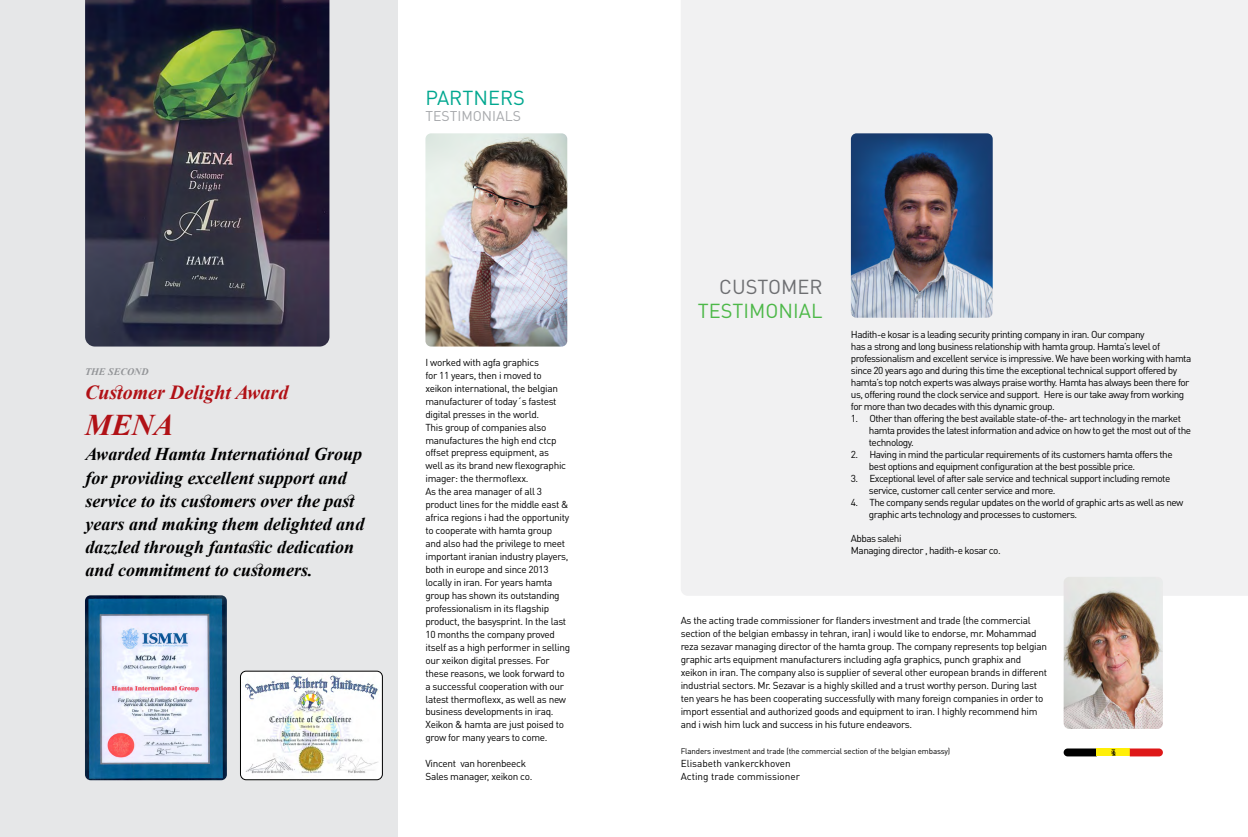
<style>
.page{position:relative;width:1248px;height:837px;background:#fff}
.page>*{position:absolute;margin:0;border:0;box-sizing:border-box;transform-origin:0 0}
.t1{font:italic 700 30px "Times New Roman";color:#b11116}
.t2{font:italic 700 20px "Times New Roman";color:#b11116}
.t3{font:20px "DIN Pro";color:#4db848}
.t4{font:20px "DIN Pro";color:#6d6e71}
.t5{font:20px "DIN Pro";color:#00a78f}
.t6{font:italic 700 18px/23px "Times New Roman";color:#000}
.t7{font:14px "DIN Pro";color:#a7a9ac}
.t8{font:10px/12.9px "DIN Pro";letter-spacing:-.035em;color:#000}
.t9{font:10px/13px "DIN Pro";color:#000}
.t10{font:italic 700 10px "Times New Roman";color:#939598}
.t11{font:8px "DIN Pro";letter-spacing:-.02em;color:#000}
</style>
<div class="page">
<div style="left:681px;top:0;width:566px;height:595px;background:#f1f1f2"></div>
<img style="left:850px;top:133px;width:142px;height:184px">
<img style="left:1063px;top:576px;width:99px;height:152px">
<svg style="left:1063px;top:748px;width:33px;height:8px"></svg>
<div style="left:1096px;top:748px;width:33px;height:8px;background:#ffef08"></div>
<svg style="left:1129px;top:748px;width:33px;height:8px"></svg>
<svg style="left:1111px;top:749px;width:4px;height:6px"></svg>
<div style="left:0;top:0;width:397px;height:836px;background:#e6e7e8"></div>
<img style="left:85px;top:0;width:244px;height:346px">
<img style="left:425px;top:133px;width:142px;height:213px">
<img style="left:240px;top:672px;width:142px;height:107px">
<div style="left:240px;top:670px;width:143px;height:110px;border:1px solid #000;border-radius:6px"></div>
<img style="left:85px;top:595px;width:142px;height:185px">
<h2 class="t5" style="left:425px;top:84px;width:101px">PARTNERS</h2>
<h3 class="t7" style="left:425px;top:107px;width:97px">TESTIMONIALS</h3>
<p class="t10" style="left:85px;top:364px;width:65px">THE SECOND</p>
<h2 class="t2" style="left:85px;top:378px;width:205px">Customer Delight Award</h2>
<h1 class="t1" style="left:85px;top:404px;width:90px">MENA</h1>
<h3 class="t6" style="left:86px;top:442px;width:280px">Awarded Hamta International Group for providing excellent support and service to its customers over the past years and making them delighted and dazzled through fantastic dedication and commitment to customers.</h3>
<p class="t8" style="left:425px;top:355px;width:146px">I worked with agfa graphics<br>for 11 years, then i moved to xeikon international, the belgian manufacturer of today´s fastest digital presses in the world.<br>This group of companies also manufactures the high end ctcp offset prepress equipment, as<br>well as its brand new flexographic imager: the thermoflexx.<br>As the area manager of all 3 product lines for the middle east &amp; africa regions i had the opportunity to cooperate with hamta group and also had the privilege to meet important iranian industry players, both in europe and since 2013 locally in iran. For years hamta group has shown its outstanding professionalism in its flagship product, the basysprint. In the last<br>10 months the company proved itself as a high performer in selling our xeikon digital presses. For these reasons, we look forward to a successful cooperation with our latest thermoflexx, as well as new business developments in iraq.<br>Xeikon &amp; hamta are just poised to grow for many years to come.</p>
<p class="t8" style="left:425px;top:756px;width:108px">Vincent van horenbeeck<br>Sales manager, xeikon co.</p>
<h2 class="t4" style="left:719px;top:273px;width:105px">CUSTOMER</h2>
<h2 class="t3" style="left:697px;top:297px;width:126px">TESTIMONIAL</h2>
<p class="t8" style="left:850px;top:328px;width:342px;line-height:12px">Hadith-e kosar is a leading security printing company in iran. Our company<br>has a strong and long business relationship with hamta group. Hamta’s level of professionalism and excellent service is impressive. We have been working with hamta since 20 years ago and during this time the exceptional technical support offered by hamta’s top notch experts was always praise worthy. Hamta has always been there for us, offering round the clock service and support. Here is our take away from working for more than two decades with this dynamic group.</p>
<p class="t8" style="left:868px;top:412px;width:324px;line-height:12px;text-indent:-18px">1. Other than offering the best available state-of-the- art technology in the market hamta provides the latest information and advice on how to get the most out of the technology.</p>
<p class="t8" style="left:868px;top:448px;width:305px;line-height:12px;text-indent:-18px">2. Having in mind the particular requirements of its customers hamta offers the best options and equipment configuration at the best possible price.</p>
<p class="t8" style="left:868px;top:472px;width:303px;line-height:12px;text-indent:-18px">3. Exceptional level of after sale service and technical support including remote service, customer call center service and more.</p>
<p class="t8" style="left:868px;top:496px;width:316px;line-height:12px;text-indent:-18px">4. The company sends regular updates on the world of graphic arts as well as new graphic arts technology and processes to customers.</p>
<p class="t8" style="left:850px;top:532px;width:151px;line-height:12px">Abbas salehi<br>Managing director , hadith-e kosar co.</p>
<p class="t8" style="left:680px;top:613px;width:368px">As the acting trade commissioner for flanders investment and trade (the commercial section of the belgian embassy in tehran, iran) i would like to endorse, mr. Mohammad reza sezavar managing director of the hamta group. The company represents top belgian graphic arts equipment manufacturers including agfa graphics, punch graphix and xeikon in iran. The company also is supplier of several other european brands in different industrial sectors. Mr. Sezavar is a highly skilled and a trust worthy person. During last ten years he has been cooperating successfully with many foreign companies in order to import essential and authorized goods and equipment to iran. I highly recommend him and i wish him luck and success in his future endeavors.</p>
<p class="t11" style="left:680px;top:745px;width:271px">Flanders investment and trade (the commercial section of the belgian embassy)</p>
<p class="t9" style="left:680px;top:756px;width:121px">Elisabeth vankerckhoven<br>Acting trade commissioner</p>
</div>
